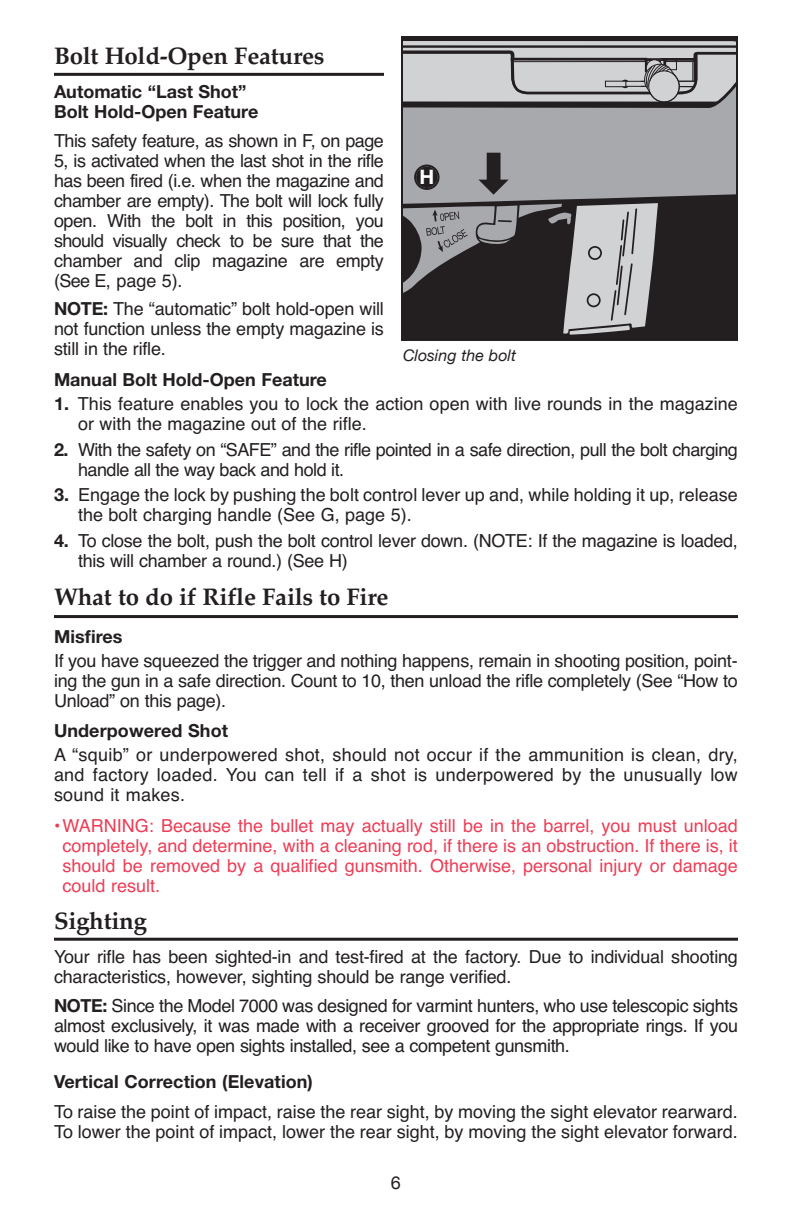
<style>
.page{position:relative;width:792px;height:1224px;background:#fff}
.page>*{position:absolute;margin:0;border:0;box-sizing:border-box;transform-origin:0 0}
.t1{font:700 24px "Palatino";letter-spacing:-.01em;color:#231f20}
.t2{font:700 20px "Helvetica Neue";color:#fff}
.t3{font:18px/20px "Helvetica";letter-spacing:-.01em;color:#231f20;text-align:justify}
.t4{font:18px/20px "Helvetica";color:#ee3d56;text-align:justify}
.t5{font:700 18px/20px "Helvetica Neue";color:#231f20}
.t6{font:18px/20px "Helvetica";letter-spacing:-.03em;color:#231f20}
.t7{font:18px "Helvetica Neue";color:#231f20}
.t8{font:italic 16px "Helvetica Neue";color:#231f20}
.s1{font-family:"Helvetica Neue";font-weight:700}
</style>
<div class="page">
<hr style="left:54px;top:73px;width:330px;height:3px;background:#231f20">
<hr style="left:54px;top:615px;width:684px;height:3px;background:#231f20">
<hr style="left:54px;top:938px;width:684px;height:3px;background:#231f20">
<div style="left:403px;top:38px;width:333px;height:301px;background:#231f20"></div>
<svg style="left:404px;top:208px;width:243px;height:127px"></svg>
<svg style="left:404px;top:103px;width:331px;height:105px;background:#98989c"></svg>
<svg style="left:478px;top:153px;width:31px;height:42px"></svg>
<svg style="left:509px;top:103px;width:189px;height:211px"></svg>
<svg style="left:404px;top:41px;width:331px;height:62px;background:#b2b2b4"></svg>
<div style="left:401px;top:36px;width:337px;height:305px;border:2px solid #231f20"></div>
<svg style="left:414px;top:165px;width:26px;height:25px"></svg>
<p class="t1" style="left:54px;top:44px;width:272px">Bolt Hold-Open Features</p>
<p class="t5" style="left:54px;top:83px;width:206px">Automatic “Last Shot”<br>Bolt Hold-Open Feature</p>
<p class="t3" style="left:54px;top:132px;width:332px">This safety feature, as shown in F, on page 5, is activated when the last shot in the rifle has been fired (i.e. when the magazine and chamber are empty). The bolt will lock fully open. With the bolt in this position, you should visually check to be sure that the chamber and clip magazine are empty (See E, page 5).</p>
<p class="t3" style="left:54px;top:301px;width:331px"><span class="s1">NOTE:</span> The “automatic” bolt hold-open will not function unless the empty magazine is still in the rifle.</p>
<p class="t5" style="left:54px;top:371px;width:274px">Manual Bolt Hold-Open Feature</p>
<p class="t3" style="left:78px;top:395px;width:661px;text-indent:-24px"><span class="s1">1.</span> This feature enables you to lock the action open with live rounds in the magazine or with the magazine out of the rifle.</p>
<p class="t6" style="left:78px;top:441px;width:661px;text-indent:-24px"><span class="s1">2.</span> With the safety on “SAFE” and the rifle pointed in a safe direction, pull the bolt charging handle all the way back and hold it.</p>
<p class="t3" style="left:78px;top:487px;width:661px;text-indent:-24px"><span class="s1">3.</span> Engage the lock by pushing the bolt control lever up and, while holding it up, release the bolt charging handle (See G, page 5).</p>
<p class="t3" style="left:78px;top:533px;width:661px;text-indent:-24px"><span class="s1">4.</span> To close the bolt, push the bolt control lever down. (NOTE: If the magazine is loaded, this will chamber a round.) (See H)</p>
<p class="t1" style="left:54px;top:586px;width:336px">What to do if Rifle Fails to Fire</p>
<p class="t5" style="left:54px;top:628px;width:70px">Misfires</p>
<p class="t3" style="left:54px;top:652px;width:685px">If you have squeezed the trigger and nothing happens, remain in shooting position, point&shy;ing the gun in a safe direction. Count to 10, then unload the rifle completely (See “How to Unload” on this page).</p>
<p class="t5" style="left:54px;top:722px;width:176px">Underpowered Shot</p>
<p class="t3" style="left:54px;top:747px;width:685px">A “squib” or underpowered shot, should not occur if the ammunition is clean, dry, and factory loaded. You can tell if a shot is underpowered by the unusually low sound it makes.</p>
<p class="t4" style="left:63px;top:817px;width:677px;text-indent:-9px">•WARNING: Because the bullet may actually still be in the barrel, you must unload completely, and determine, with a cleaning rod, if there is an obstruction. If there is, it should be removed by a qualified gunsmith. Otherwise, personal injury or damage could result.</p>
<p class="t1" style="left:54px;top:909px;width:94px">Sighting</p>
<p class="t3" style="left:54px;top:949px;width:685px">Your rifle has been sighted-in and test-fired at the factory. Due to individual shooting characteristics, however, sighting should be range verified.</p>
<p class="t3" style="left:54px;top:997px;width:686px"><span class="s1">NOTE:</span> Since the Model 7000 was designed for varmint hunters, who use telescopic sights almost exclusively, it was made with a receiver grooved for the appropriate rings. If you would like to have open sights installed, see a competent gunsmith.</p>
<p class="t5" style="left:54px;top:1073px;width:260px">Vertical Correction (Elevation)</p>
<p class="t3" style="left:54px;top:1103px;width:685px">To raise the point of impact, raise the rear sight, by moving the sight elevator rearward.<br>To lower the point of impact, lower the rear sight, by moving the sight elevator forward.</p>
<p class="t2" style="left:419px;top:170px;width:16px">H</p>
<p class="t8" style="left:403px;top:346px;width:115px">Closing the bolt</p>
<p class="t7" style="left:391px;top:1172px;width:12px">6</p>
</div>
